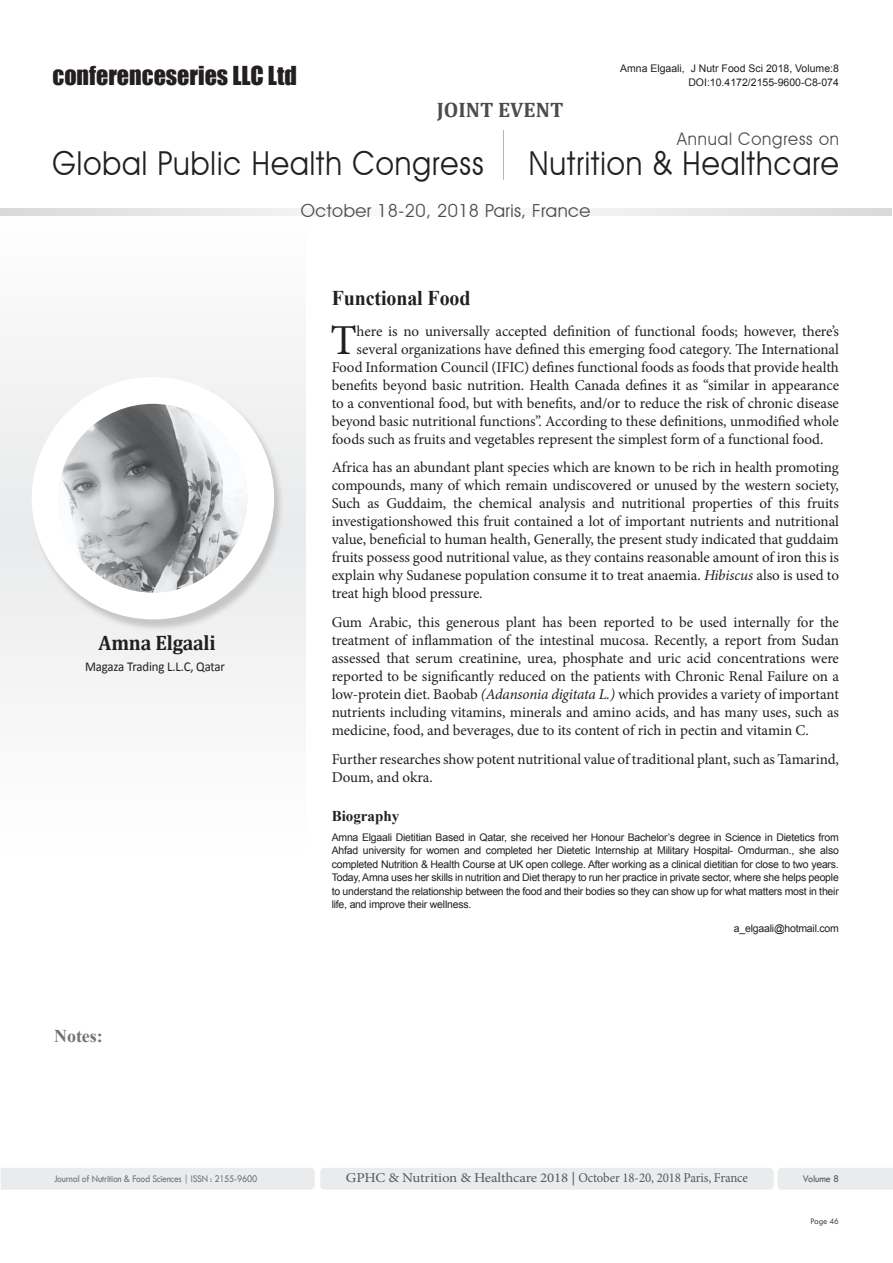
<style>
.page{position:relative;width:893px;height:1263px;background:#fff}
.page>*{position:absolute;margin:0;border:0;box-sizing:border-box;transform-origin:0 0}
.Abstract{font:42.75px "Minion Pro";color:#231f20}
.t1{font:33px "Avant Garde IT Cby BT";letter-spacing:.035em;color:#231f20;scale:.9 1}
.t2{font:24px "Impact";color:#231f20}
.t3{font:700 21px "Times New Roman";letter-spacing:-.005em;color:#231f20;scale:.95 1}
.t4{font:700 21px "Cambria";letter-spacing:-.01em;color:#231f20;scale:.95 1}
.t5{font:700 21px "Cambria";color:#4b4c4d}
.t6{font:18px "Avant Garde IT Cby BT";letter-spacing:.025em;color:#4b4c4d}
.t7{font:700 18px "Times New Roman";color:#717275}
.t8{font:17.25px "Avant Garde IT Cby BT";letter-spacing:.05em;color:#4b4c4d;scale:.95 1}
.Abstract-2{font:15px/18px "Minion Pro";letter-spacing:-.005em;color:#231f20;text-align:justify}
.Bio_Heading{font:700 15px "Times New Roman";color:#231f20}
.t9{font:13.5px "Minion Pro";letter-spacing:-.01em;color:#57585a;scale:1.1 1}
.t10{font:13.5px "Calibri";letter-spacing:-.01em;color:#231f20;scale:.95 1}
.Biography{font:10.5px/13.5px "Arial";letter-spacing:-.02em;color:#231f20;text-align:justify}
.Biography-2{font:10.5px "Arial";color:#231f20}
.t11{font:10.5px "Tw Cen";letter-spacing:-.025em;color:#717275;scale:.9 1}
.t12{font:10.5px "Tw Cen";letter-spacing:-.01em;color:#57585a;scale:.95 1}
.t13{font:9px "Tw Cen";letter-spacing:-.02em;color:#4b4c4d;scale:.95 1}
.s1{font-style:italic}
</style>
<div class="page">
<svg style="left:0;top:208px;width:891px;height:8px"></svg>
<div style="left:1px;top:1168px;width:314px;height:21px;background:#eaebec"></div>
<div style="left:778px;top:1168px;width:115px;height:21px;background:#eaebec"></div>
<div style="left:320px;top:1168px;width:454px;height:21px;background:#eaebec;border-radius:4px"></div>
<div style="left:0;top:535px;width:306px;height:316px;background:#f7f7f8"></div>
<div style="left:0;top:219px;width:306px;height:316px;background:#f7f8f8"></div>
<hr style="left:503px;top:130px;width:1px;height:50px;background:#b4b5b8">
<div style="left:31px;top:379px;width:253px;height:253px;background:#231f20;opacity:.2"></div>
<div style="left:32px;top:377px;width:242px;height:242px;background:#fff;border-radius:50%"></div>
<img style="left:59px;top:404px;width:188px;height:189px">
<h3 class="t2" style="left:52px;top:56px;width:246px">conferenceseries LLC Ltd</h3>
<p class="Biography-2" style="left:620px;top:61px;width:220px">Amna Elgaali, J Nutr Food Sci 2018, Volume:8</p>
<p class="Biography-2" style="left:688px;top:76px;width:152px">DOI:10.4172/2155-9600-C8-074</p>
<h3 class="t5" style="left:437px;top:95px;width:128px">JOINT EVENT</h3>
<h2 class="t1" style="left:52px;top:143px;width:481px">Global Public Health Congress</h2>
<p class="t8" style="left:677px;top:129px;width:172px">Annual Congress on</p>
<h2 class="t1" style="left:529px;top:143px;width:346px">Nutrition &amp; Healthcare</h2>
<p class="t4" style="left:99px;top:628px;width:125px">Amna Elgaali</p>
<p class="t10" style="left:85px;top:658px;width:149px">Magaza Trading L.L.C, Qatar</p>
<p class="t7" style="left:54px;top:1024px;width:50px">Notes:</p>
<p class="t6" style="left:301px;top:199px;width:291px">October 18-20, 2018 Paris, France</p>
<p class="t3" style="left:332px;top:283px;width:148px">Functional Food</p>
<p class="Abstract" style="left:330px;top:311px;width:28px">T</p>
<p class="Abstract-2" style="left:357px;top:322px;width:484px">here is no universally accepted definition of functional foods; however, there’s</p>
<p class="Abstract-2" style="left:357px;top:340px;width:484px">several organizations have defined this emerging food category. The International</p>
<p class="Abstract-2" style="left:332px;top:358px;width:509px">Food Information Council (IFIC) defines functional foods as foods that provide health</p>
<p class="Abstract-2" style="left:332px;top:376px;width:509px">benefits beyond basic nutrition. Health Canada defines it as “similar in appearance</p>
<p class="Abstract-2" style="left:332px;top:394px;width:509px">to a conventional food, but with benefits, and/or to reduce the risk of chronic disease</p>
<p class="Abstract-2" style="left:332px;top:412px;width:509px">beyond basic nutritional functions”. According to these definitions, unmodified whole</p>
<p class="Abstract-2" style="left:332px;top:430px;width:493px">foods such as fruits and vegetables represent the simplest form of a functional food.</p>
<p class="Abstract-2" style="left:332px;top:458px;width:509px">Africa has an abundant plant species which are known to be rich in health promoting compounds, many of which remain undiscovered or unused by the western society, Such as Guddaim, the chemical analysis and nutritional properties of this fruits investigationshowed this fruit contained a lot of important nutrients and nutritional value, beneficial to human health, Generally, the present study indicated that guddaim fruits possess good nutritional value, as they contains reasonable amount of iron this is explain why Sudanese population consume it to treat anaemia. <span class="s1">Hibiscus</span> also is used to treat high blood pressure.</p>
<p class="Abstract-2" style="left:332px;top:613px;width:509px">Gum Arabic, this generous plant has been reported to be used internally for the treatment of inflammation of the intestinal mucosa. Recently, a report from Sudan assessed that serum creatinine, urea, phosphate and uric acid concentrations were reported to be significantly reduced on the patients with Chronic Renal Failure on a low-protein diet. Baobab <span class="s1">(Adansonia digitata L.)</span> which provides a variety of important nutrients including vitamins, minerals and amino acids, and has many uses, such as medicine, food, and beverages, due to its content of rich in pectin and vitamin C.</p>
<p class="Abstract-2" style="left:332px;top:750px;width:509px">Further researches show potent nutritional value of traditional plant, such as Tamarind,<br>Doum, and okra.</p>
<p class="Bio_Heading" style="left:332px;top:805px;width:69px">Biography</p>
<p class="Biography" style="left:332px;top:830px;width:509px">Amna Elgaali Dietitian Based in Qatar, she received her Honour Bachelor’s degree in Science in Dietetics from Ahfad university for women and completed her Dietetic Internship at Military Hospital- Omdurman., she also completed Nutrition &amp; Health Course at UK open college. After working as a clinical dietitian for close to two years.<br>Today, Amna uses her skills in nutrition and Diet therapy to run her practice in private sector, where she helps people to understand the relationship between the food and their bodies so they can show up for what matters most in their life, and improve their wellness.</p>
<p class="Biography" style="left:734px;top:922px;width:107px">a_elgaali@hotmail.com</p>
<p class="t11" style="left:54px;top:1173px;width:227px">Journal of Nutrition &amp; Food Sciences | ISSN : 2155-9600</p>
<p class="t9" style="left:346px;top:1169px;width:367px">GPHC &amp; Nutrition &amp; Healthcare 2018 | October 18-20, 2018 Paris, France</p>
<p class="t12" style="left:803px;top:1173px;width:40px">Volume 8</p>
<p class="t13" style="left:810px;top:1215px;width:32px">Page 46</p>
</div>
